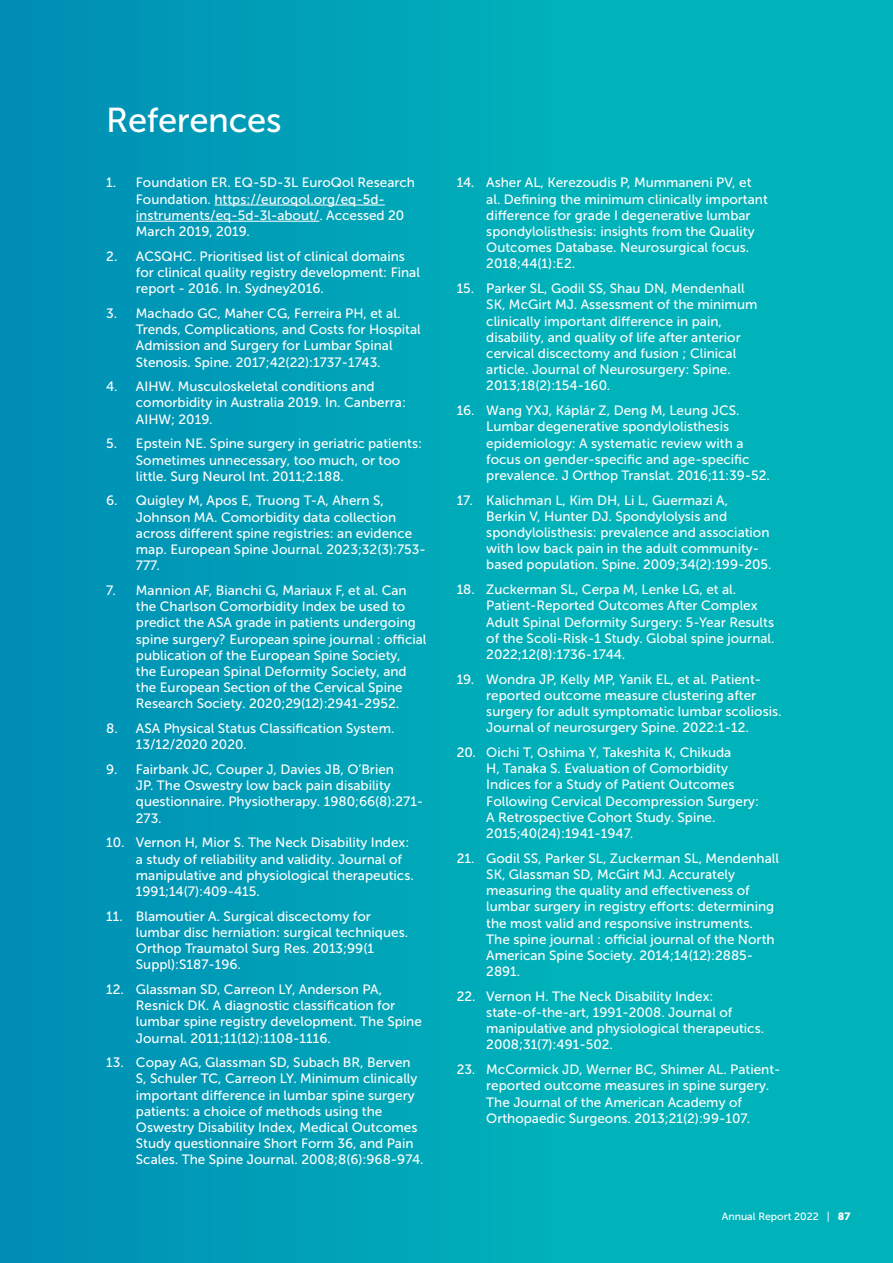
<style>
.page{position:relative;width:893px;height:1263px;background:#fff}
.page>*{position:absolute;margin:0;border:0;box-sizing:border-box;transform-origin:0 0}
.t1{font:34.5px "Museo Sans 500";letter-spacing:-.01em;color:#fff}
.t2{font:13.5px/16.2px "Museo Sans 500";color:#fff}
.t3{font:10.5px "Museo Sans 500";color:#fff}
.s1{font-family:"Museo Sans 900"}
</style>
<div class="page">
<div style="left:0;top:0;width:893px;height:1263px;background:linear-gradient(to right,#0091b5,#00bcbb)"></div>
<hr style="left:214px;top:205px;width:171px;height:1px;background:#fff">
<hr style="left:136px;top:221px;width:183px;height:1px;background:#fff">
<h1 class="t1" style="left:106px;top:101px;width:177px">References</h1>
<p class="t2" style="left:136px;top:175px;width:281px;text-indent:-30px">1. Foundation ER. EQ-5D-3L EuroQol Research Foundation. https://euroqol.org/eq-5d&shy;instruments/eq-5d-3l-about/. Accessed 20<br>March 2019, 2019.</p>
<p class="t2" style="left:136px;top:248px;width:286px;text-indent:-30px">2. ACSQHC. Prioritised list of clinical domains for clinical quality registry development: Final report - 2016. In. Sydney2016.</p>
<p class="t2" style="left:136px;top:305px;width:286px;text-indent:-30px">3. Machado GC, Maher CG, Ferreira PH, et al.<br>Trends, Complications, and Costs for Hospital Admission and Surgery for Lumbar Spinal Stenosis. Spine. 2017;42(22):1737-1743.</p>
<p class="t2" style="left:136px;top:378px;width:272px;text-indent:-30px">4. AIHW. Musculoskeletal conditions and comorbidity in Australia 2019. In. Canberra:<br>AIHW; 2019.</p>
<p class="t2" style="left:136px;top:436px;width:288px;text-indent:-30px">5. Epstein NE. Spine surgery in geriatric patients:<br>Sometimes unnecessary, too much, or too little. Surg Neurol Int. 2011;2:188.</p>
<p class="t2" style="left:136px;top:493px;width:291px;text-indent:-30px">6. Quigley M, Apos E, Truong T-A, Ahern S, Johnson MA. Comorbidity data collection across different spine registries: an evidence map. European Spine Journal. 2023;32(3):753- 777.</p>
<p class="t2" style="left:136px;top:582px;width:292px;text-indent:-30px">7. Mannion AF, Bianchi G, Mariaux F, et al. Can the Charlson Comorbidity Index be used to predict the ASA grade in patients undergoing spine surgery? European spine journal : official publication of the European Spine Society,<br>the European Spinal Deformity Society, and the European Section of the Cervical Spine Research Society. 2020;29(12):2941-2952.</p>
<p class="t2" style="left:136px;top:720px;width:260px;text-indent:-30px">8. ASA Physical Status Classification System.<br>13/12/2020 2020.</p>
<p class="t2" style="left:136px;top:761px;width:289px;text-indent:-30px">9. Fairbank JC, Couper J, Davies JB, O’Brien<br>JP. The Oswestry low back pain disability questionnaire. Physiotherapy. 1980;66(8):271- 273.</p>
<p class="t2" style="left:136px;top:834px;width:279px;text-indent:-30px">10. Vernon H, Mior S. The Neck Disability Index: a study of reliability and validity. Journal of manipulative and physiological therapeutics.<br>1991;14(7):409-415.</p>
<p class="t2" style="left:136px;top:908px;width:274px;text-indent:-30px">11. Blamoutier A. Surgical discectomy for lumbar disc herniation: surgical techniques.<br>Orthop Traumatol Surg Res. 2013;99(1<br>Suppl):S187-196.</p>
<p class="t2" style="left:136px;top:981px;width:287px;text-indent:-30px">12. Glassman SD, Carreon LY, Anderson PA, Resnick DK. A diagnostic classification for lumbar spine registry development. The Spine Journal. 2011;11(12):1108-1116.</p>
<p class="t2" style="left:136px;top:1054px;width:289px;text-indent:-30px">13. Copay AG, Glassman SD, Subach BR, Berven S, Schuler TC, Carreon LY. Minimum clinically important difference in lumbar spine surgery patients: a choice of methods using the Oswestry Disability Index, Medical Outcomes Study questionnaire Short Form 36, and Pain Scales. The Spine Journal. 2008;8(6):968-974.</p>
<p class="t2" style="left:486px;top:175px;width:283px;text-indent:-30px">14. Asher AL, Kerezoudis P, Mummaneni PV, et al. Defining the minimum clinically important difference for grade I degenerative lumbar spondylolisthesis: insights from the Quality Outcomes Database. Neurosurgical focus.<br>2018;44(1):E2.</p>
<p class="t2" style="left:486px;top:280px;width:273px;text-indent:-30px">15. Parker SL, Godil SS, Shau DN, Mendenhall SK, McGirt MJ. Assessment of the minimum clinically important difference in pain, disability, and quality of life after anterior cervical discectomy and fusion ; Clinical article. Journal of Neurosurgery: Spine.<br>2013;18(2):154-160.</p>
<p class="t2" style="left:486px;top:402px;width:285px;text-indent:-30px">16. Wang YXJ, Káplár Z, Deng M, Leung JCS.<br>Lumbar degenerative spondylolisthesis epidemiology: A systematic review with a focus on gender-specific and age-specific prevalence. J Orthop Translat. 2016;11:39-52.</p>
<p class="t2" style="left:486px;top:492px;width:287px;text-indent:-30px">17. Kalichman L, Kim DH, Li L, Guermazi A,<br>Berkin V, Hunter DJ. Spondylolysis and spondylolisthesis: prevalence and association with low back pain in the adult community&shy;based population. Spine. 2009;34(2):199-205.</p>
<p class="t2" style="left:486px;top:581px;width:290px;text-indent:-30px">18. Zuckerman SL, Cerpa M, Lenke LG, et al.<br>Patient-Reported Outcomes After Complex Adult Spinal Deformity Surgery: 5-Year Results of the Scoli-Risk-1 Study. Global spine journal.<br>2022;12(8):1736-1744.</p>
<p class="t2" style="left:486px;top:671px;width:297px;text-indent:-30px">19. Wondra JP, Kelly MP, Yanik EL, et al. Patient&shy;reported outcome measure clustering after surgery for adult symptomatic lumbar scoliosis.<br>Journal of neurosurgery Spine. 2022:1-12.</p>
<p class="t2" style="left:486px;top:744px;width:274px;text-indent:-30px">20. Oichi T, Oshima Y, Takeshita K, Chikuda<br>H, Tanaka S. Evaluation of Comorbidity Indices for a Study of Patient Outcomes Following Cervical Decompression Surgery:<br>A Retrospective Cohort Study. Spine.<br>2015;40(24):1941-1947.</p>
<p class="t2" style="left:486px;top:850px;width:294px;text-indent:-30px">21. Godil SS, Parker SL, Zuckerman SL, Mendenhall SK, Glassman SD, McGirt MJ. Accurately measuring the quality and effectiveness of lumbar surgery in registry efforts: determining the most valid and responsive instruments.<br>The spine journal : official journal of the North American Spine Society. 2014;14(12):2885- 2891.</p>
<p class="t2" style="left:486px;top:988px;width:279px;text-indent:-30px">22. Vernon H. The Neck Disability Index: state-of-the-art, 1991-2008. Journal of manipulative and physiological therapeutics.<br>2008;31(7):491-502.</p>
<p class="t2" style="left:486px;top:1061px;width:296px;text-indent:-30px">23. McCormick JD, Werner BC, Shimer AL. Patient&shy;reported outcome measures in spine surgery.<br>The Journal of the American Academy of Orthopaedic Surgeons. 2013;21(2):99-107.</p>
<p class="t3" style="left:722px;top:1211px;width:130px">Annual Report 2022 | <span class="s1">87</span></p>
</div>
